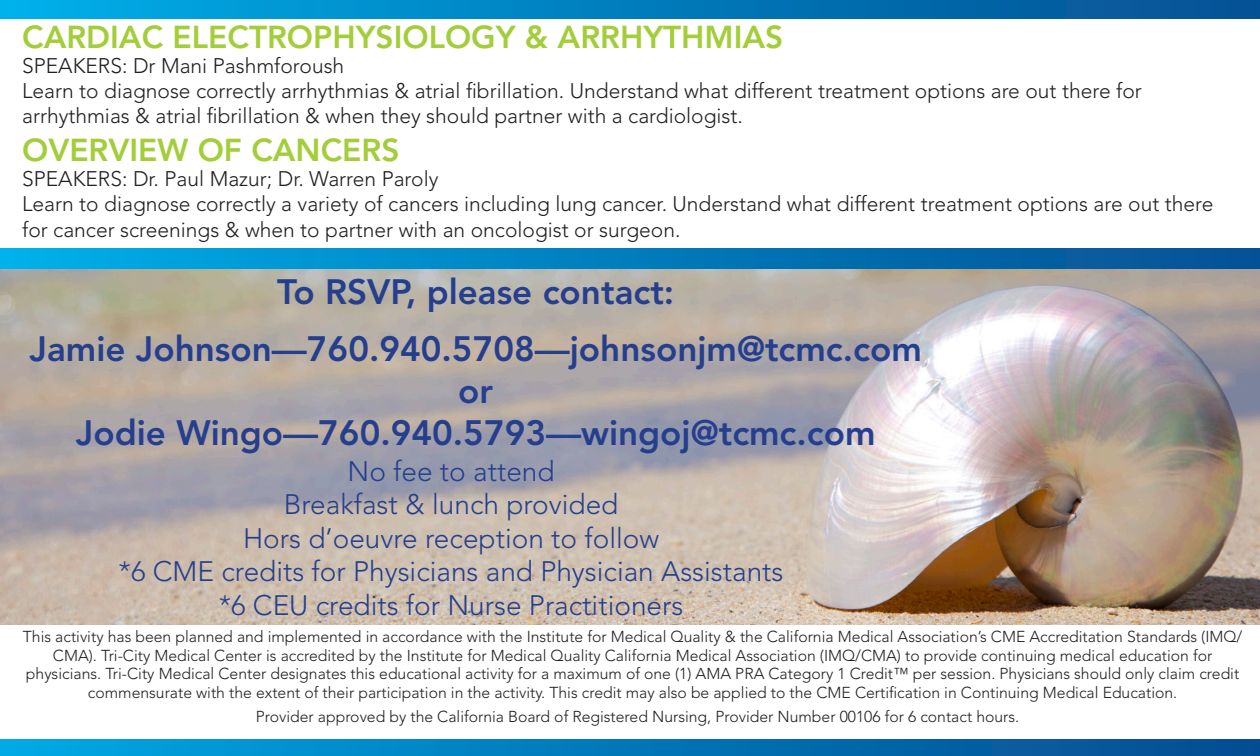
<style>
.page{position:relative;width:1260px;height:756px;background:#fff}
.page>*{position:absolute;margin:0;border:0;box-sizing:border-box;transform-origin:0 0}
.t1{font:800 35px "Avenir LT Std";color:#253f8e}
.t2{font:800 31.5px "Avenir LT Std";color:#a3cd39}
.t3{font:300 28px "Avenir LT Std";color:#253f8e}
.t4{font:300 21px "Avenir LT Std";color:#231f20}
.t5{font:300 15.75px/18.9px "Avenir LT Std";color:#231f20;text-align:center}
</style>
<div class="page">
<img style="left:0;top:269px;width:1260px;height:356px">
<div style="left:0;top:0;width:1260px;height:19px;background:linear-gradient(to right,#00afe9,#044e93)"></div>
<div style="left:0;top:249px;width:1260px;height:20px;background:linear-gradient(to right,#00afe9,#044e93)"></div>
<div style="left:0;top:739px;width:1260px;height:17px;background:linear-gradient(to right,#00a8e3,#05498f)"></div>
<p class="t2" style="left:22px;top:18px;width:763px">CARDIAC ELECTROPHYSIOLOGY &amp; ARRHYTHMIAS</p>
<p class="t4" style="left:22px;top:53px;width:324px">SPEAKERS: Dr Mani Pashmforoush</p>
<p class="t4" style="left:22px;top:78px;width:1121px">Learn to diagnose correctly arrhythmias &amp; atrial fibrillation. Understand what different treatment options are out there for</p>
<p class="t4" style="left:22px;top:104px;width:722px">arrhythmias &amp; atrial fibrillation &amp; when they should partner with a cardiologist.</p>
<p class="t2" style="left:22px;top:131px;width:379px">OVERVIEW OF CANCERS</p>
<p class="t4" style="left:22px;top:167px;width:418px">SPEAKERS: Dr. Paul Mazur; Dr. Warren Paroly</p>
<p class="t4" style="left:22px;top:192px;width:1193px">Learn to diagnose correctly a variety of cancers including lung cancer. Understand what different treatment options are out there</p>
<p class="t4" style="left:22px;top:217px;width:660px">for cancer screenings &amp; when to partner with an oncologist or surgeon.</p>
<p class="t1" style="left:277px;top:271px;width:399px">To RSVP, please contact:</p>
<p class="t1" style="left:30px;top:329px;width:894px">Jamie Johnson—760.940.5708—johnsonjm@tcmc.com</p>
<p class="t1" style="left:458px;top:371px;width:36px">or</p>
<p class="t1" style="left:76px;top:413px;width:801px">Jodie Wingo—760.940.5793—wingoj@tcmc.com</p>
<p class="t3" style="left:348px;top:454px;width:209px">No fee to attend</p>
<p class="t3" style="left:284px;top:488px;width:336px">Breakfast &amp; lunch provided</p>
<p class="t3" style="left:243px;top:522px;width:418px">Hors d’oeuvre reception to follow</p>
<p class="t3" style="left:119px;top:555px;width:666px">*6 CME credits for Physicians and Physician Assistants</p>
<p class="t3" style="left:219px;top:589px;width:466px">*6 CEU credits for Nurse Practitioners</p>
<p class="t5" style="left:23px;top:627px;width:1221px">This activity has been planned and implemented in accordance with the Institute for Medical Quality &amp; the California Medical Association’s CME Accreditation Standards (IMQ/<br>CMA). Tri-City Medical Center is accredited by the Institute for Medical Quality California Medical Association (IMQ/CMA) to provide continuing medical education for</p>
<p class="t5" style="left:26px;top:665px;width:1215px">physicians. Tri-City Medical Center designates this educational activity for a maximum of one (1) AMA PRA Category 1 Credit™ per session. Physicians should only claim credit commensurate with the extent of their participation in the activity. This credit may also be applied to the CME Certification in Continuing Medical Education.</p>
<p class="t5" style="left:256px;top:707px;width:765px">Provider approved by the California Board of Registered Nursing, Provider Number 00106 for 6 contact hours.</p>
</div>
